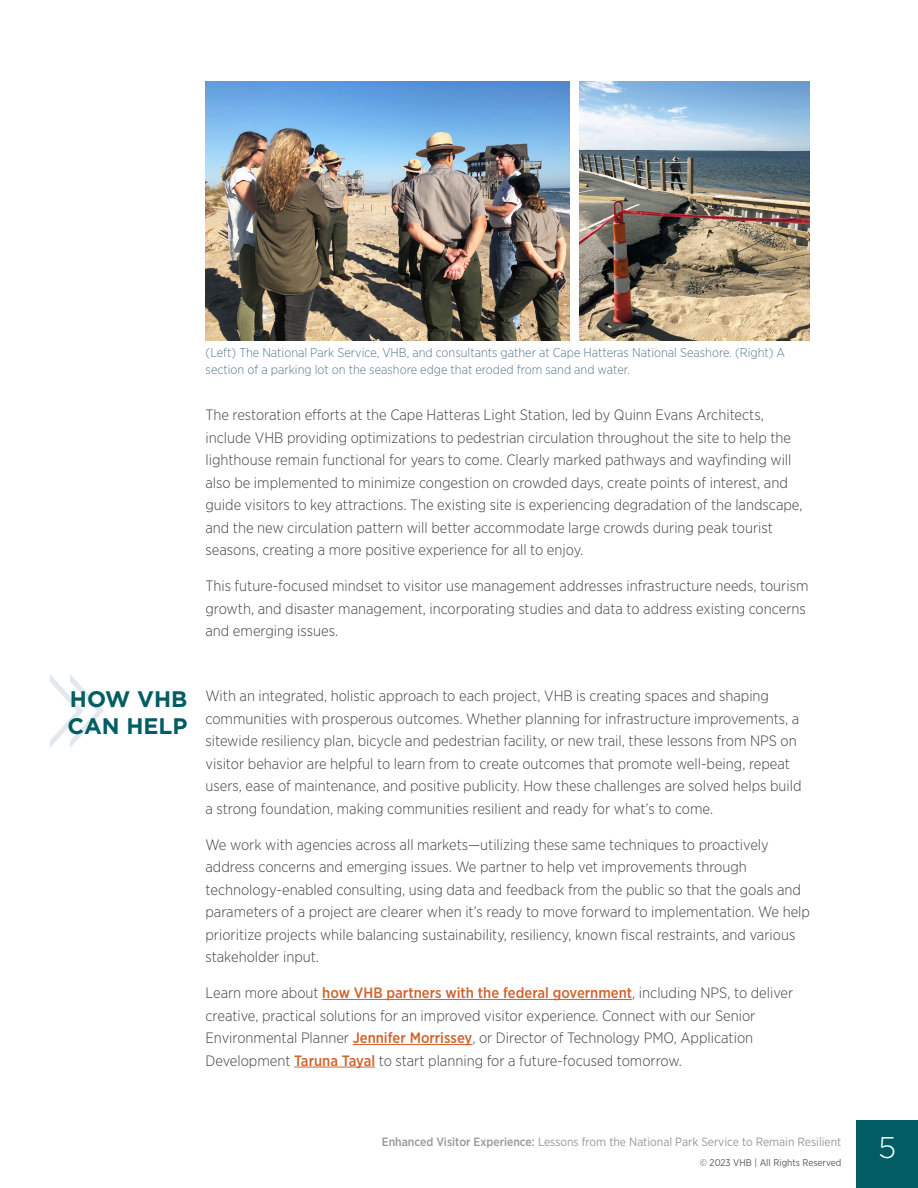
<style>
.page{position:relative;width:918px;height:1188px;background:#fff}
.page>*{position:absolute;margin:0;border:0;box-sizing:border-box;transform-origin:0 0}
.t1{font:300 30px "Gotham";color:#fff}
.t2{font:700 22.5px/27px "Gotham";color:#005d63}
.Body{font:300 15px/22.5px "Gotham Narrow";color:#414042}
.t3{font:300 12.75px/16.5px "Gotham Narrow";color:#54788e}
.t4{font:12px "Gotham Narrow";color:#96989a}
.t5{font:9.75px "Gotham Narrow";color:#58595b}
.s1{font-weight:500;color:#d0642d}
.s2{font-weight:500}
</style>
<div class="page">
<div style="left:856px;top:1120px;width:62px;height:68px;background:#005d63"></div>
<img style="left:205px;top:81px;width:365px;height:260px">
<img style="left:579px;top:81px;width:231px;height:260px">
<svg style="left:50px;top:674px;width:53px;height:74px"></svg>
<hr style="left:322px;top:999px;width:310px;height:1px;background:#d0642d">
<hr style="left:353px;top:1044px;width:119px;height:1px;background:#d0642d">
<hr style="left:294px;top:1067px;width:81px;height:1px;background:#d0642d">
<p class="t3" style="left:206px;top:344px;width:581px">(Left) The National Park Service, VHB, and consultants gather at Cape Hatteras National Seashore. (Right) A section of a parking lot on the seashore edge that eroded from sand and water.</p>
<p class="Body" style="left:206px;top:403px;width:598px">The restoration efforts at the Cape Hatteras Light Station, led by Quinn Evans Architects, include VHB providing optimizations to pedestrian circulation throughout the site to help the lighthouse remain functional for years to come. Clearly marked pathways and wayfinding will also be implemented to minimize congestion on crowded days, create points of interest, and guide visitors to key attractions. The existing site is experiencing degradation of the landscape, and the new circulation pattern will better accommodate large crowds during peak tourist seasons, creating a more positive experience for all to enjoy.</p>
<p class="Body" style="left:206px;top:574px;width:605px">This future-focused mindset to visitor use management addresses infrastructure needs, tourism growth, and disaster management, incorporating studies and data to address existing concerns and emerging issues.</p>
<h3 class="t2" style="left:67px;top:685px;width:122px">HOW VHB<br>CAN HELP</h3>
<p class="Body" style="left:206px;top:684px;width:598px">With an integrated, holistic approach to each project, VHB is creating spaces and shaping communities with prosperous outcomes. Whether planning for infrastructure improvements, a sitewide resiliency plan, bicycle and pedestrian facility, or new trail, these lessons from NPS on visitor behavior are helpful to learn from to create outcomes that promote well-being, repeat users, ease of maintenance, and positive publicity. How these challenges are solved helps build a strong foundation, making communities resilient and ready for what’s to come.</p>
<p class="Body" style="left:206px;top:833px;width:606px">We work with agencies across all markets—utilizing these same techniques to proactively address concerns and emerging issues. We partner to help vet improvements through technology-enabled consulting, using data and feedback from the public so that the goals and parameters of a project are clearer when it’s ready to move forward to implementation. We help prioritize projects while balancing sustainability, resiliency, known fiscal restraints, and various stakeholder input.</p>
<p class="Body" style="left:206px;top:981px;width:589px">Learn more about <span class="s1">how VHB partners with the federal government</span>, including NPS, to deliver creative, practical solutions for an improved visitor experience. Connect with our Senior Environmental Planner <span class="s1">Jennifer Morrissey</span>, or Director of Technology PMO, Application Development <span class="s1">Taruna Tayal</span> to start planning for a future-focused tomorrow.</p>
<p class="t4" style="left:382px;top:1135px;width:461px"><span class="s2">Enhanced Visitor Experience:</span> Lessons from the National Park Service to Remain Resilient</p>
<p class="t5" style="left:700px;top:1156px;width:143px">© 2023 VHB | All Rights Reserved</p>
<h1 class="t1" style="left:878px;top:1128px;width:20px">5</h1>
</div>
